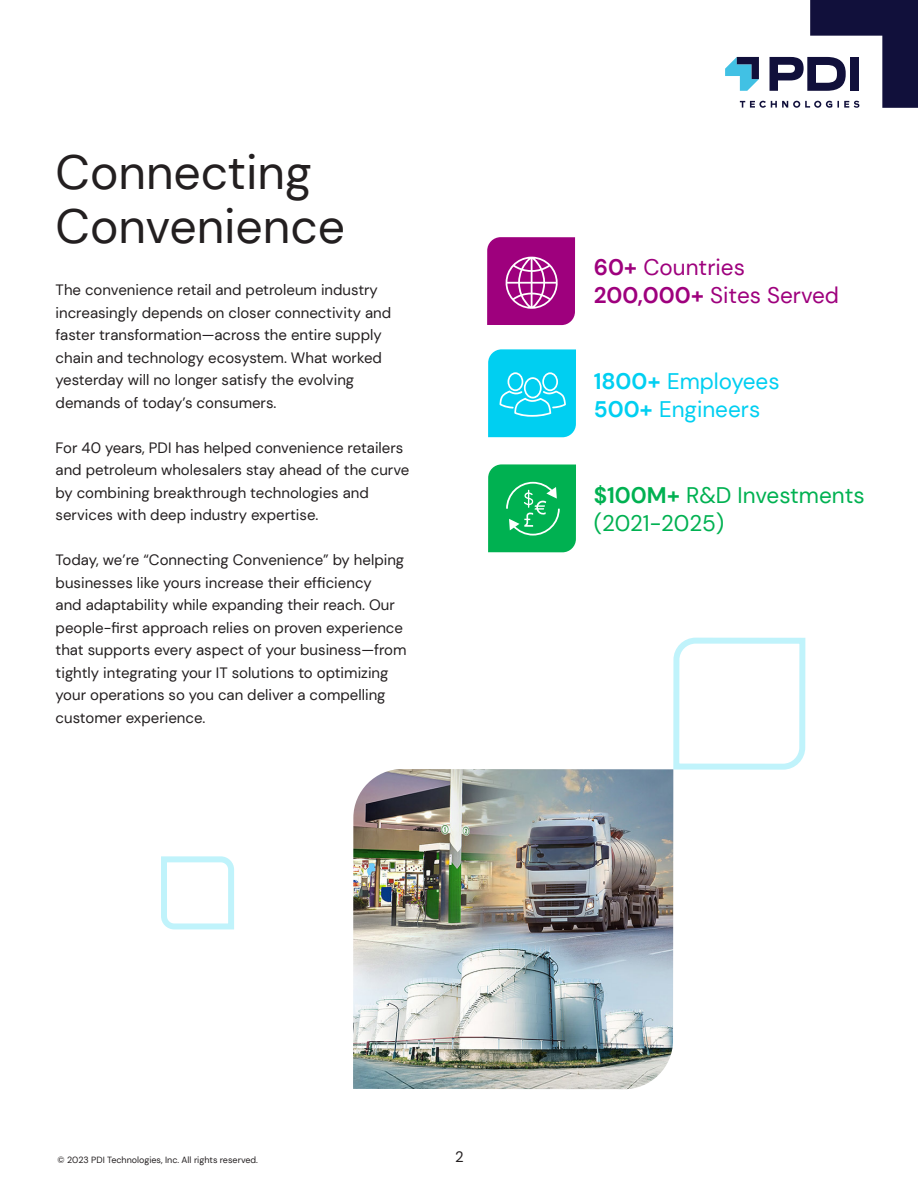
<style>
.page{position:relative;width:918px;height:1188px;background:#fff}
.page>*{position:absolute;margin:0;border:0;box-sizing:border-box;transform-origin:0 0}
.t1{font:48px/54px "DM Sans";color:#231f20}
.t2{font:22.5px/28.5px "DM Sans";color:#9e007d}
.t3{font:22.5px/28.5px "DM Sans";color:#00b151}
.t4{font:22.5px/28.5px "DM Sans";color:#00cff1}
.t5{font:15px/22.5px "DM Sans";color:#231f20}
.t6{font:9px "DM Sans";color:#231f20}
.s1{font-weight:700}
</style>
<div class="page">
<img style="left:353px;top:769px;width:320px;height:320px">
<svg style="left:673px;top:638px;width:132px;height:132px"></svg>
<svg style="left:161px;top:856px;width:73px;height:73px"></svg>
<svg style="left:487px;top:237px;width:88px;height:88px;background:#a81c8b"></svg>
<svg style="left:488px;top:349px;width:88px;height:88px;background:#17d3f2"></svg>
<svg style="left:488px;top:464px;width:88px;height:88px;background:#15b75f"></svg>
<svg style="left:725px;top:0;width:193px;height:108px"></svg>
<h1 class="t1" style="left:56px;top:145px;width:291px">Connecting<br>Convenience</h1>
<p class="t5" style="left:56px;top:279px;width:337px">The convenience retail and petroleum industry increasingly depends on closer connectivity and faster transformation—across the entire supply chain and technology ecosystem. What worked yesterday will no longer satisfy the evolving demands of today’s consumers.</p>
<p class="t5" style="left:56px;top:436px;width:355px">For 40 years, PDI has helped convenience retailers and petroleum wholesalers stay ahead of the curve by combining breakthrough technologies and services with deep industry expertise.</p>
<p class="t5" style="left:56px;top:549px;width:352px">Today, we’re “Connecting Convenience” by helping businesses like yours increase their efficiency<br>and adaptability while expanding their reach. Our people-first approach relies on proven experience that supports every aspect of your business—from tightly integrating your IT solutions to optimizing your operations so you can deliver a compelling customer experience.</p>
<h2 class="t2" style="left:594px;top:252px;width:247px"><span class="s1">60+</span> Countries<br><span class="s1">200,000+</span> Sites Served</h2>
<h2 class="t4" style="left:594px;top:366px;width:187px"><span class="s1">1800+</span> Employees<br><span class="s1">500+</span> Engineers</h2>
<h2 class="t3" style="left:594px;top:480px;width:272px"><span class="s1">$100M+</span> R&amp;D Investments (2021-2025)</h2>
<p class="t6" style="left:58px;top:1154px;width:202px">© 2023 PDI Technologies, Inc. All rights reserved.</p>
<p class="t5" style="left:455px;top:1145px;width:10px">2</p>
</div>
